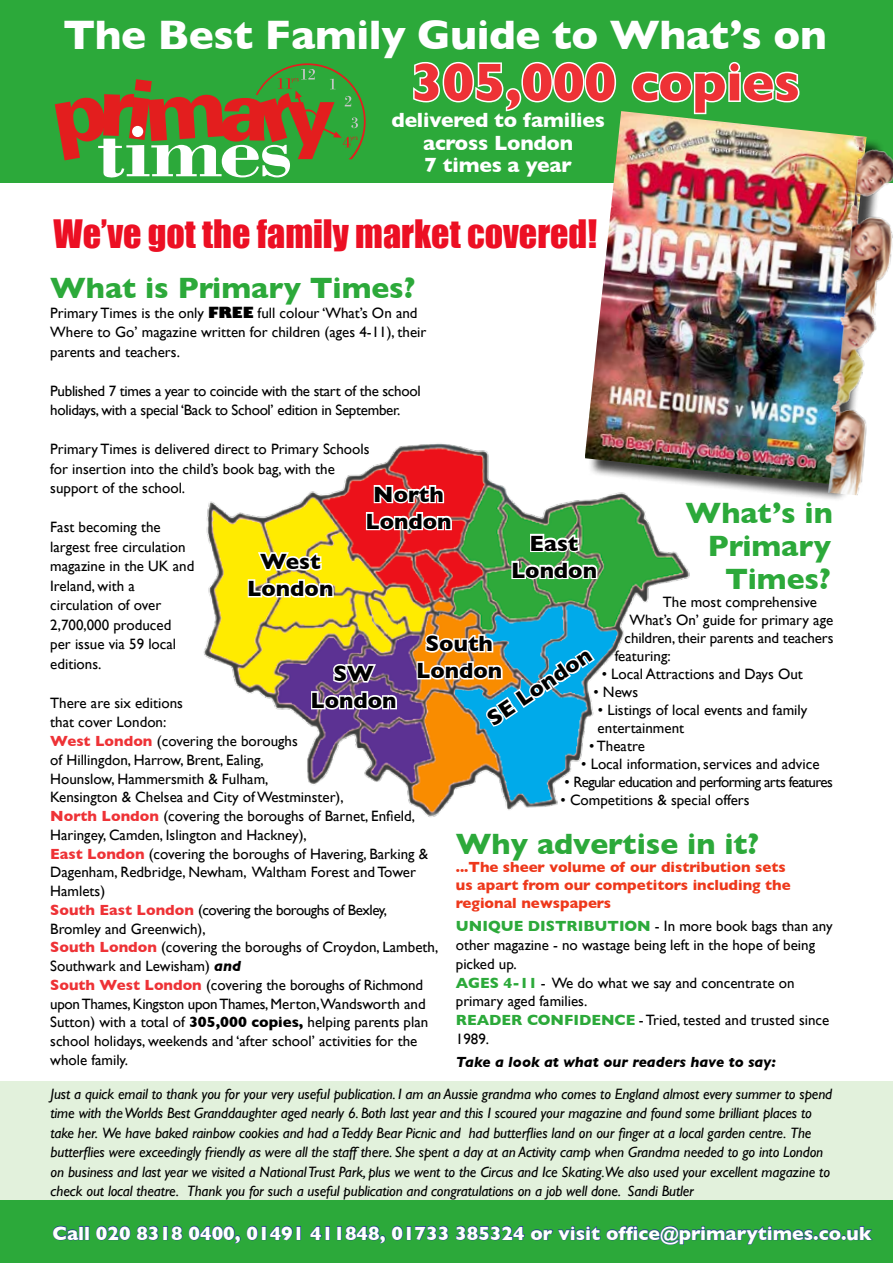
<style>
.page{position:relative;width:893px;height:1263px;background:#fff}
.page>*{position:absolute;margin:0;border:0;box-sizing:border-box;transform-origin:0 0}
.t1{font:700 54px "Gill Sans";letter-spacing:-.01em;color:#ee3236}
.t2{font:700 42px "Gill Sans";letter-spacing:-.01em;color:#fff}
.t3{font:36px "Impact";color:#ec0f23}
.t4{font:700 30px/33px "Gill Sans";color:#2ca93a;text-align:right}
.t5{font:700 22.5px/27px "Gill Sans";color:#000;text-align:center}
.t6{font:700 21px/22.5px "Gill Sans";letter-spacing:-.01em;color:#fff;text-align:center}
.t7{font:700 19.5px "Gill Sans";color:#fff}
.t8{font:15px/18.8px "Gill Sans";color:#000}
.t9{font:italic 15px/19.5px "Gill Sans";letter-spacing:-.01em;color:#000}
.t10{font:15px/19.5px "Gill Sans";letter-spacing:-.02em;color:#000}
.t11{font:700 15px/18px "Gill Sans";color:#ee381b}
.t12{font:15px "Gill Sans";letter-spacing:-.04em;color:#000}
.t13{font:italic 700 15px "Gill Sans";color:#000}
.s1{font-weight:800}
.s2{font-weight:700;color:#ee3236}
.s3{font-weight:700;font-style:italic}
.s4{font-weight:700}
.s5{font-weight:700;color:#2ca93a}
</style>
<div class="page">
<img style="left:203px;top:443px;width:487px;height:374px">
<svg style="left:246px;top:550px;width:89px;height:50px"></svg>
<svg style="left:331px;top:662px;width:47px;height:22px"></svg>
<svg style="left:309px;top:690px;width:89px;height:22px"></svg>
<svg style="left:415px;top:632px;width:182px;height:96px"></svg>
<svg style="left:510px;top:532px;width:89px;height:50px"></svg>
<svg style="left:364px;top:483px;width:89px;height:50px"></svg>
<div style="left:0;top:0;width:893px;height:183px;background:#2ca93a"></div>
<svg style="left:413px;top:61px;width:204px;height:51px"></svg>
<svg style="left:631px;top:61px;width:169px;height:50px"></svg>
<div style="left:0;top:1081px;width:893px;height:119px;background:#e2f1dc"></div>
<div style="left:0;top:1200px;width:893px;height:63px;background:#2ca93a"></div>
<div style="left:587px;top:114px;width:297px;height:388px;background:#000;opacity:.75"></div>
<img style="left:585px;top:111px;width:281px;height:373px">
<img style="left:820px;top:136px;width:73px;height:361px">
<svg style="left:55px;top:63px;width:311px;height:115px"></svg>
<svg style="left:53px;top:1225px;width:26px;height:15px"></svg>
<div style="left:79px;top:1226px;width:4px;height:13px;border:1px solid #223e8f"></div>
<div style="left:85px;top:1226px;width:4px;height:13px;border:1px solid #223e8f"></div>
<svg style="left:96px;top:1225px;width:162px;height:19px"></svg>
<div style="left:262px;top:1226px;width:4px;height:13px;border:1px solid #223e8f"></div>
<svg style="left:269px;top:1225px;width:24px;height:15px"></svg>
<div style="left:297px;top:1226px;width:4px;height:13px;border:1px solid #223e8f"></div>
<svg style="left:310px;top:1226px;width:19px;height:14px"></svg>
<div style="left:337px;top:1226px;width:4px;height:13px;border:1px solid #223e8f"></div>
<svg style="left:345px;top:1225px;width:58px;height:19px"></svg>
<div style="left:407px;top:1226px;width:4px;height:13px;border:1px solid #223e8f"></div>
<svg style="left:415px;top:1225px;width:34px;height:15px"></svg>
<svg style="left:456px;top:1225px;width:416px;height:20px"></svg>
<h2 class="t2" style="left:63px;top:1px;width:765px">The Best Family Guide to What’s on</h2>
<h1 class="t1" style="left:411px;top:39px;width:391px">305,000 copies</h1>
<h3 class="t6" style="left:391px;top:109px;width:215px">delivered to families across London<br>7 times a year</h3>
<h3 class="t3" style="left:54px;top:206px;width:545px">We’ve got the family market covered!</h3>
<h3 class="t4" style="left:50px;top:271px;width:367px">What is Primary Times?</h3>
<p class="t8" style="left:50px;top:303px;width:378px;line-height:19.5px">Primary Times is the only <span class="s1">FREE</span> full colour ‘What’s On and<br>Where to Go’ magazine written for children (ages 4-11), their parents and teachers.</p>
<p class="t10" style="left:50px;top:381px;width:372px">Published 7 times a year to coincide with the start of the school holidays, with a special ‘Back to School’ edition in September.</p>
<p class="t8" style="left:50px;top:439px;width:321px;line-height:19.5px">Primary Times is delivered direct to Primary Schools for insertion into the child’s book bag, with the support of the school.</p>
<p class="t8" style="left:50px;top:517px;width:146px;line-height:19.5px">Fast becoming the largest free circulation magazine in the UK and<br>Ireland, with a circulation of over<br>2,700,000 produced per issue via 59 local editions.</p>
<p class="t8" style="left:50px;top:693px;width:390px">There are six editions<br>that cover London:<br><span class="s2">West London</span> (covering the boroughs<br>of Hillingdon, Harrow, Brent, Ealing,<br>Hounslow, Hammersmith &amp; Fulham,<br>Kensington &amp; Chelsea and City of Westminster),<br><span class="s2">North London</span> (covering the boroughs of Barnet, Enfield, Haringey, Camden, Islington and Hackney),<br><span class="s2">East London</span> (covering the boroughs of Havering, Barking &amp; Dagenham, Redbridge, Newham, Waltham Forest and Tower Hamlets)<br><span class="s2">South East London</span> (covering the boroughs of Bexley, Bromley and Greenwich),<br><span class="s2">South London</span> (covering the boroughs of Croydon, Lambeth, Southwark and Lewisham) <span class="s3">and<br></span><span class="s2">South West London</span> (covering the boroughs of Richmond upon Thames, Kingston upon Thames, Merton,Wandsworth and Sutton) with a total of <span class="s4">305,000 copies,</span> helping parents plan school holidays, weekends and ‘after school’ activities for the whole family.</p>
<h3 class="t5" style="left:365px;top:480px;width:87px">North<br>London</h3>
<h3 class="t4" style="left:686px;top:496px;width:149px">What’s in<br>Primary<br>Times?</h3>
<p class="t8" style="left:663px;top:593px;width:156px">The most comprehensive</p>
<p class="t8" style="left:629px;top:611px;width:205px">What’s On’ guide for primary age</p>
<p class="t8" style="left:625px;top:629px;width:210px">children, their parents and teachers</p>
<p class="t8" style="left:615px;top:647px;width:58px">featuring:</p>
<p class="t8" style="left:602px;top:665px;width:203px">• Local Attractions and Days Out</p>
<p class="t8" style="left:593px;top:683px;width:46px">• News</p>
<p class="t8" style="left:598px;top:701px;width:211px;line-height:18px">• Listings of local events and family entertainment</p>
<p class="t8" style="left:589px;top:737px;width:57px">• Theatre</p>
<p class="t8" style="left:581px;top:755px;width:240px">• Local information, services and advice</p>
<p class="t12" style="left:564px;top:773px;width:270px">• Regular education and performing arts features</p>
<p class="t8" style="left:560px;top:791px;width:191px">• Competitions &amp; special offers</p>
<h3 class="t5" style="left:511px;top:529px;width:87px">East<br>London</h3>
<h3 class="t5" style="left:247px;top:547px;width:87px">West<br>London</h3>
<h3 class="t5" style="left:426px;top:629px;width:69px">South</h3>
<h3 class="t5" style="left:481px;top:709px;width:123px;rotate:-34deg">SE London</h3>
<h3 class="t5" style="left:333px;top:659px;width:42px">SW</h3>
<h3 class="t5" style="left:416px;top:656px;width:87px">London</h3>
<h3 class="t5" style="left:311px;top:686px;width:87px">London</h3>
<h3 class="t4" style="left:456px;top:827px;width:305px">Why advertise in it?</h3>
<p class="t11" style="left:456px;top:858px;width:336px">...The sheer volume of our distribution sets us apart from our competitors including the regional newspapers</p>
<p class="t8" style="left:456px;top:917px;width:378px"><span class="s5">UNIQUE DISTRIBUTION</span> - In more book bags than any other magazine - no wastage being left in the hope of being picked up.<br><span class="s5">AGES 4-11</span> - We do what we say and concentrate on primary aged families.<br><span class="s5">READER CONFIDENCE</span> - Tried, tested and trusted since 1989.</p>
<p class="t13" style="left:456px;top:1053px;width:322px">Take a look at what our readers have to say:</p>
<p class="t9" style="left:51px;top:1084px;width:783px">Just a quick email to thank you for your very useful publication. I am an Aussie grandma who comes to England almost every summer to spend time with the Worlds Best Granddaughter aged nearly 6. Both last year and this I scoured your magazine and found some brilliant places to take her. We have baked rainbow cookies and had a Teddy Bear Picnic and had butterflies land on our finger at a local garden centre. The butterflies were exceedingly friendly as were all the staff there. She spent a day at an Activity camp when Grandma needed to go into London on business and last year we visited a National Trust Park, plus we went to the Circus and Ice Skating.We also used your excellent magazine to check out local theatre. Thank you for such a useful publication and congratulations on a job well done. Sandi Butler</p>
<h3 class="t7" style="left:53px;top:1217px;width:821px">Call 020 8318 0400, 01491 411848, 01733 385324 or visit office@primarytimes.co.uk</h3>
</div>
